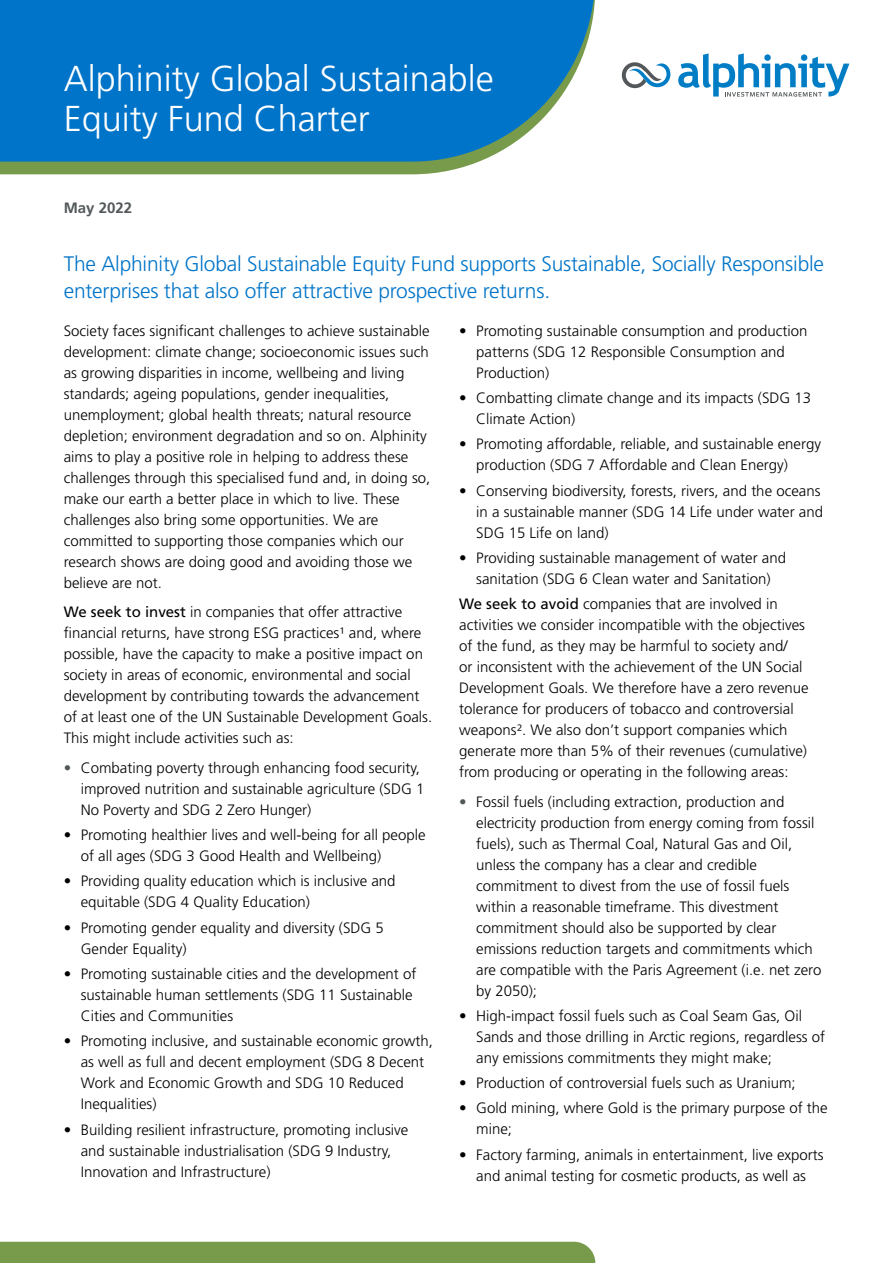
<style>
.page{position:relative;width:893px;height:1263px;background:#fff}
.page>*{position:absolute;margin:0;border:0;box-sizing:border-box;transform-origin:0 0}
.t1{font:300 36px/40.5px "Frutiger";color:#fff}
.t2{font:300 21px/27px "Frutiger";letter-spacing:-.01em;color:#0074c8}
.t3{font:300 15px/21px "Frutiger";color:#000}
.t4{font:700 15px "Frutiger";color:#53585a}
.s1{font-weight:400}
.s2{color:#52575a}
</style>
<div class="page">
<svg style="left:622px;top:62px;width:48px;height:26px"></svg>
<svg style="left:678px;top:53px;width:171px;height:44px"></svg>
<div style="left:0;top:1242px;width:595px;height:21px;background:#779b4b"></div>
<div style="left:0;top:162px;width:478px;height:12px;background:#779b4b"></div>
<svg style="left:0;top:0;width:595px;height:162px;background:#117cc8"></svg>
<h1 class="t1" style="left:64px;top:59px;width:432px">Alphinity Global Sustainable<br>Equity Fund Charter</h1>
<p class="t4" style="left:64px;top:199px;width:70px">May 2022</p>
<h2 class="t2" style="left:64px;top:250px;width:762px">The Alphinity Global Sustainable Equity Fund supports Sustainable, Socially Responsible enterprises that also offer attractive prospective returns.</h2>
<p class="t3" style="left:64px;top:320px;width:368px">Society faces significant challenges to achieve sustainable development: climate change; socioeconomic issues such as growing disparities in income, wellbeing and living standards; ageing populations, gender inequalities, unemployment; global health threats; natural resource depletion; environment degradation and so on. Alphinity aims to play a positive role in helping to address these challenges through this specialised fund and, in doing so, make our earth a better place in which to live. These challenges also bring some opportunities. We are committed to supporting those companies which our research shows are doing good and avoiding those we believe are not.</p>
<p class="t3" style="left:64px;top:602px;width:370px"><span class="s1">We seek to invest</span> in companies that offer attractive financial returns, have strong ESG practices¹ and, where possible, have the capacity to make a positive impact on society in areas of economic, environmental and social development by contributing towards the advancement of at least one of the UN Sustainable Development Goals.<br>This might include activities such as:</p>
<p class="t3" style="left:81px;top:757px;width:345px;text-indent:-17px"><span class="s2">•</span> Combating poverty through enhancing food security, improved nutrition and sustainable agriculture (SDG 1<br>No Poverty and SDG 2 Zero Hunger)</p>
<p class="t3" style="left:81px;top:825px;width:346px;text-indent:-17px">• Promoting healthier lives and well-being for all people of all ages (SDG 3 Good Health and Wellbeing)</p>
<p class="t3" style="left:81px;top:871px;width:316px;text-indent:-17px">• Providing quality education which is inclusive and equitable (SDG 4 Quality Education)</p>
<p class="t3" style="left:81px;top:917px;width:305px;text-indent:-17px">• Promoting gender equality and diversity (SDG 5<br>Gender Equality)</p>
<p class="t3" style="left:81px;top:963px;width:337px;text-indent:-17px">• Promoting sustainable cities and the development of sustainable human settlements (SDG 11 Sustainable<br>Cities and Communities</p>
<p class="t3" style="left:81px;top:1031px;width:354px;text-indent:-17px">• Promoting inclusive, and sustainable economic growth, as well as full and decent employment (SDG 8 Decent Work and Economic Growth and SDG 10 Reduced Inequalities)</p>
<p class="t3" style="left:81px;top:1119px;width:329px;text-indent:-17px">• Building resilient infrastructure, promoting inclusive and sustainable industrialisation (SDG 9 Industry,<br>Innovation and Infrastructure)</p>
<p class="t3" style="left:476px;top:320px;width:333px;text-indent:-17px">• Promoting sustainable consumption and production patterns (SDG 12 Responsible Consumption and<br>Production)</p>
<p class="t3" style="left:476px;top:388px;width:337px;text-indent:-17px">• Combatting climate change and its impacts (SDG 13<br>Climate Action)</p>
<p class="t3" style="left:476px;top:434px;width:346px;text-indent:-17px">• Promoting affordable, reliable, and sustainable energy production (SDG 7 Affordable and Clean Energy)</p>
<p class="t3" style="left:476px;top:480px;width:348px;text-indent:-17px">• Conserving biodiversity, forests, rivers, and the oceans in a sustainable manner (SDG 14 Life under water and<br>SDG 15 Life on land)</p>
<p class="t3" style="left:459px;top:547px;width:328px;text-align:center">• Providing sustainable management of water and sanitation (SDG 6 Clean water and Sanitation)</p>
<p class="t3" style="left:459px;top:594px;width:351px"><span class="s1">We seek to avoid</span> companies that are involved in activities we consider incompatible with the objectives of the fund, as they may be harmful to society and/<br>or inconsistent with the achievement of the UN Social Development Goals. We therefore have a zero revenue tolerance for producers of tobacco and controversial weapons². We also don’t support companies which generate more than 5% of their revenues (cumulative) from producing or operating in the following areas:</p>
<p class="t3" style="left:476px;top:791px;width:347px;text-indent:-17px"><span class="s2">•</span> Fossil fuels (including extraction, production and electricity production from energy coming from fossil fuels), such as Thermal Coal, Natural Gas and Oil, unless the company has a clear and credible commitment to divest from the use of fossil fuels within a reasonable timeframe. This divestment commitment should also be supported by clear emissions reduction targets and commitments which are compatible with the Paris Agreement (i.e. net zero by 2050);</p>
<p class="t3" style="left:476px;top:1005px;width:350px;text-indent:-17px">• High-impact fossil fuels such as Coal Seam Gas, Oil<br>Sands and those drilling in Arctic regions, regardless of any emissions commitments they might make;</p>
<p class="t3" style="left:459px;top:1073px;width:338px">• Production of controversial fuels such as Uranium;</p>
<p class="t3" style="left:476px;top:1098px;width:353px;text-indent:-17px">• Gold mining, where Gold is the primary purpose of the mine;</p>
<p class="t3" style="left:459px;top:1144px;width:366px;text-align:center">• Factory farming, animals in entertainment, live exports and animal testing for cosmetic products, as well as</p>
</div>
